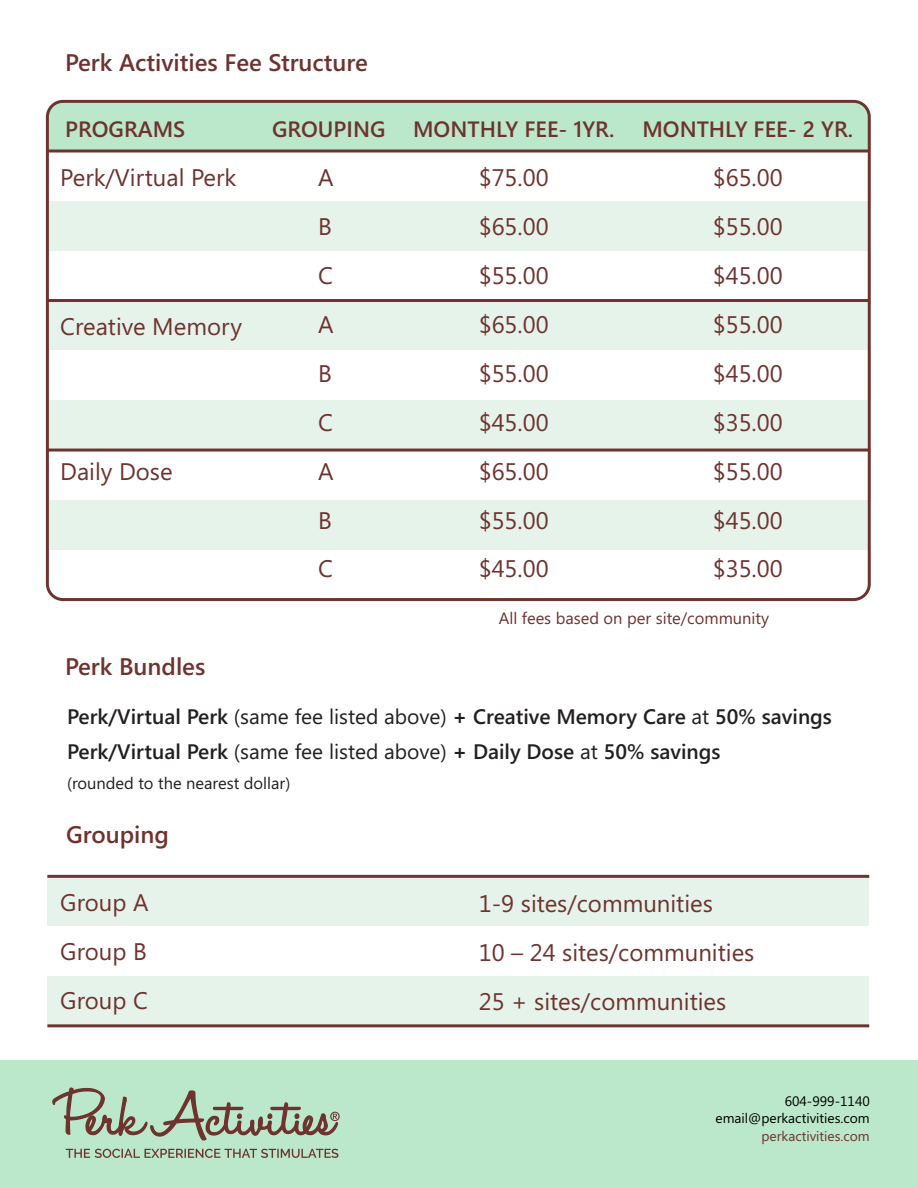
<style>
.page{position:relative;width:918px;height:1188px;background:#fff}
.page>*{position:absolute;margin:0;border:0;box-sizing:border-box;transform-origin:0 0}
.t1{font:24px/48.9px "Segoe UI";color:#6e332f;text-align:justify}
.t2{font:600 24px "Segoe UI";color:#6e332f}
.t3{font:600 22.2px "Segoe UI";color:#6e332f}
.t4{font:600 21px/35.4px "Segoe UI";color:#231f20}
.t5{font:16.5px "Segoe UI";color:#6e332f}
.t6{font:16.5px "Segoe UI";color:#231f20}
.t7{font:13.8px/17.9px "Segoe UI";color:#000;text-align:right}
.t8{font:13.8px "Segoe UI";color:#6e332f}
.s1{font-weight:400}
.s2{font-weight:700}
</style>
<div class="page">
<div style="left:0;top:1061px;width:918px;height:127px;background:#bbe8ca"></div>
<div style="left:47px;top:876px;width:822px;height:50px;background:#e6f3ea"></div>
<div style="left:47px;top:976px;width:822px;height:50px;background:#e6f3ea"></div>
<hr style="left:47px;top:875px;width:822px;height:3px;background:#6e332f">
<hr style="left:47px;top:1024px;width:822px;height:3px;background:#6e332f">
<div style="left:47px;top:201px;width:822px;height:50px;background:#e6f3ea"></div>
<div style="left:47px;top:301px;width:822px;height:49px;background:#e6f3ea"></div>
<div style="left:47px;top:400px;width:822px;height:50px;background:#e6f3ea"></div>
<div style="left:47px;top:500px;width:822px;height:50px;background:#e6f3ea"></div>
<div style="left:50px;top:104px;width:817px;height:46px;background:#bbe8ca"></div>
<div style="left:46px;top:100px;width:825px;height:501px;border:3px solid #6e332f;border-radius:16px"></div>
<hr style="left:47px;top:150px;width:822px;height:3px;background:#6e332f">
<hr style="left:47px;top:299px;width:822px;height:3px;background:#6e332f">
<hr style="left:47px;top:449px;width:822px;height:3px;background:#6e332f">
<svg style="left:52px;top:1087px;width:288px;height:54px"></svg>
<svg style="left:66px;top:1149px;width:272px;height:9px"></svg>
<p class="t2" style="left:65px;top:54px;width:304px">Perk Activities Fee Structure</p>
<p class="t3" style="left:413px;top:121px;width:203px">MONTHLY FEE- 1YR.</p>
<p class="t1" style="left:479px;top:156px;width:71px">$75.00 $65.00 $55.00 $65.00 $55.00 $45.00 $65.00 $55.00 $45.00</p>
<p class="t1" style="left:713px;top:156px;width:71px">$65.00 $55.00 $45.00 $55.00 $45.00 $35.00 $55.00 $45.00 $35.00</p>
<p class="t3" style="left:65px;top:121px;width:122px">PROGRAMS</p>
<p class="t3" style="left:642px;top:121px;width:212px">MONTHLY FEE- 2 YR.</p>
<p class="t1" style="left:60px;top:156px;width:178px">Perk/Virtual Perk</p>
<p class="t3" style="left:272px;top:121px;width:115px">GROUPING</p>
<p class="t1" style="left:318px;top:156px;width:17px">A B C A B C A B C</p>
<p class="t1" style="left:60px;top:305px;width:183px">Creative Memory</p>
<p class="t1" style="left:60px;top:450px;width:114px">Daily Dose</p>
<p class="t2" style="left:65px;top:658px;width:142px">Perk Bundles</p>
<p class="t5" style="left:499px;top:612px;width:272px">All fees based on per site/community</p>
<p class="t4" style="left:67px;top:701px;width:766px">Perk/Virtual Perk <span class="s1">(same fee listed above)</span> <span class="s2">+</span> Creative Memory Care <span class="s1">at</span> 50% savings<br>Perk/Virtual Perk <span class="s1">(same fee listed above)</span> <span class="s2">+</span> Daily Dose <span class="s1">at</span> 50% savings</p>
<p class="t6" style="left:67px;top:777px;width:225px">(rounded to the nearest dollar)</p>
<p class="t2" style="left:66px;top:826px;width:104px">Grouping</p>
<p class="t1" style="left:60px;top:880px;width:90px">Group A Group B Group C</p>
<p class="t1" style="left:479px;top:882px;width:277px;text-align:left">1-9 sites/communities<br>10 – 24 sites/communities<br>25 + sites/communities</p>
<p class="t7" style="left:716px;top:1093px;width:156px">604-999-1140 email@perkactivities.com</p>
<p class="t8" style="left:761px;top:1131px;width:110px">perkactivities.com</p>
</div>
